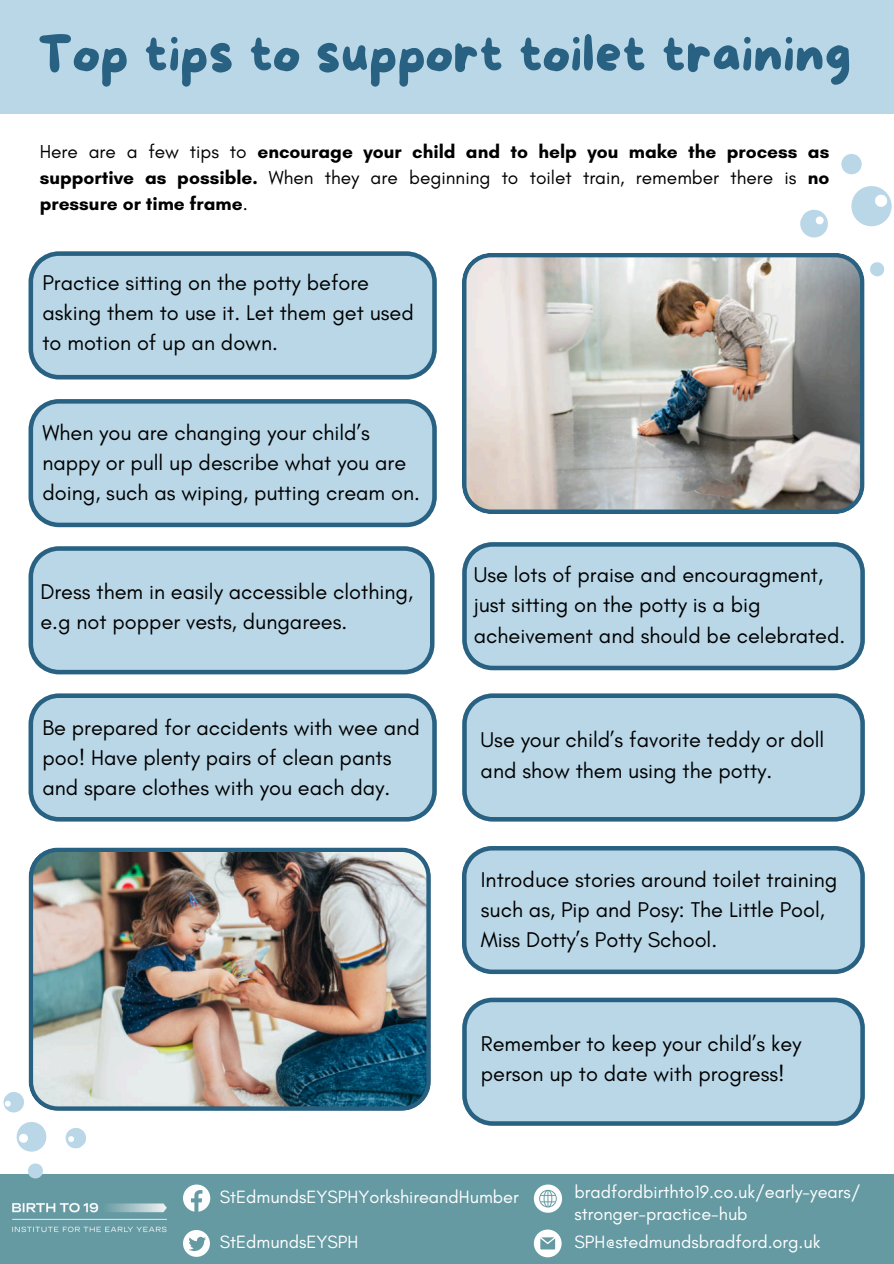
<style>
.page{position:relative;width:894px;height:1264px;background:#fff}
.page>*{position:absolute;margin:0;border:0;box-sizing:border-box;transform-origin:0 0}
.t1{font:52.95px "More Sugar";color:#286181}
.t2{font:21.75px/30.2px "Glacial Indifference";color:#000}
.t3{font:700 19.05px/25.8px "Glacial Indifference";color:#000;text-align:justify}
.t4{font:18.15px "Glacial Indifference";color:#fff}
.s1{font-weight:400}
</style>
<div class="page">
<div style="left:0;top:0;width:893px;height:114px;background:#b9d7e7"></div>
<svg style="left:800px;top:154px;width:92px;height:125px"></svg>
<div style="left:0;top:1174px;width:893px;height:89px;background:#659aa3"></div>
<svg style="left:533px;top:1184px;width:29px;height:28px"></svg>
<svg style="left:183px;top:1184px;width:27px;height:27px"></svg>
<svg style="left:183px;top:1230px;width:27px;height:26px"></svg>
<svg style="left:533px;top:1229px;width:28px;height:28px"></svg>
<img style="left:462px;top:253px;width:402px;height:261px">
<svg style="left:65px;top:1128px;width:21px;height:21px"></svg>
<svg style="left:3px;top:1083px;width:44px;height:96px"></svg>
<img style="left:29px;top:847px;width:401px;height:263px">
<svg style="left:29px;top:251px;width:407px;height:128px;background:#aecdde"></svg>
<svg style="left:29px;top:399px;width:407px;height:128px;background:#adcdde"></svg>
<svg style="left:29px;top:546px;width:405px;height:128px;background:#adcdde"></svg>
<svg style="left:29px;top:693px;width:407px;height:128px;background:#aecdde"></svg>
<svg style="left:462px;top:542px;width:402px;height:128px;background:#aecedf"></svg>
<svg style="left:462px;top:693px;width:402px;height:128px;background:#afcedf"></svg>
<svg style="left:462px;top:846px;width:402px;height:128px;background:#aecedf"></svg>
<svg style="left:462px;top:997px;width:402px;height:128px;background:#afcfdf"></svg>
<img style="left:12px;top:1202px;width:155px;height:31px">
<p class="t1" style="left:37px;top:25px;width:814px">Top tips to support toilet training</p>
<h1 class="t3" style="left:40px;top:138px;width:791px"><span class="s1">Here are a few tips to</span> encourage your child and to help you make the process as supportive as possible. <span class="s1">When they are beginning to toilet train, remember there is</span> no pressure or time frame<span class="s1">.</span></h1>
<h2 class="t2" style="left:42px;top:267px;width:373px">Practice sitting on the potty before asking them to use it. Let them get used to motion of up an down.</h2>
<h2 class="t2" style="left:42px;top:417px;width:379px">When you are changing your child’s nappy or pull up describe what you are doing, such as wiping, putting cream on.</h2>
<h2 class="t2" style="left:40px;top:576px;width:374px">Dress them in easily accessible clothing, e.g not popper vests, dungarees.</h2>
<h2 class="t2" style="left:42px;top:712px;width:379px">Be prepared for accidents with wee and poo! Have plenty pairs of clean pants and spare clothes with you each day.</h2>
<p class="t2" style="left:473px;top:559px;width:373px">Use lots of praise and encouragment, just sitting on the potty is a big acheivement and should be celebrated.</p>
<p class="t2" style="left:480px;top:724px;width:345px">Use your child’s favorite teddy or doll and show them using the potty.</p>
<h2 class="t2" style="left:480px;top:864px;width:358px">Introduce stories around toilet training such as, Pip and Posy: The Little Pool,<br>Miss Dotty’s Potty School.</h2>
<p class="t2" style="left:480px;top:1028px;width:322px">Remember to keep your child’s key person up to date with progress!</p>
<p class="t4" style="left:574px;top:1180px;width:287px">bradfordbirthto19.co.uk/early-years/</p>
<h2 class="t4" style="left:574px;top:1202px;width:175px">stronger-practice-hub</h2>
<p class="t4" style="left:220px;top:1185px;width:300px">StEdmundsEYSPHYorkshireandHumber</p>
<h2 class="t4" style="left:220px;top:1230px;width:140px">StEdmundsEYSPH</h2>
<h2 class="t4" style="left:574px;top:1230px;width:247px">SPH@stedmundsbradford.org.uk</h2>
</div>
